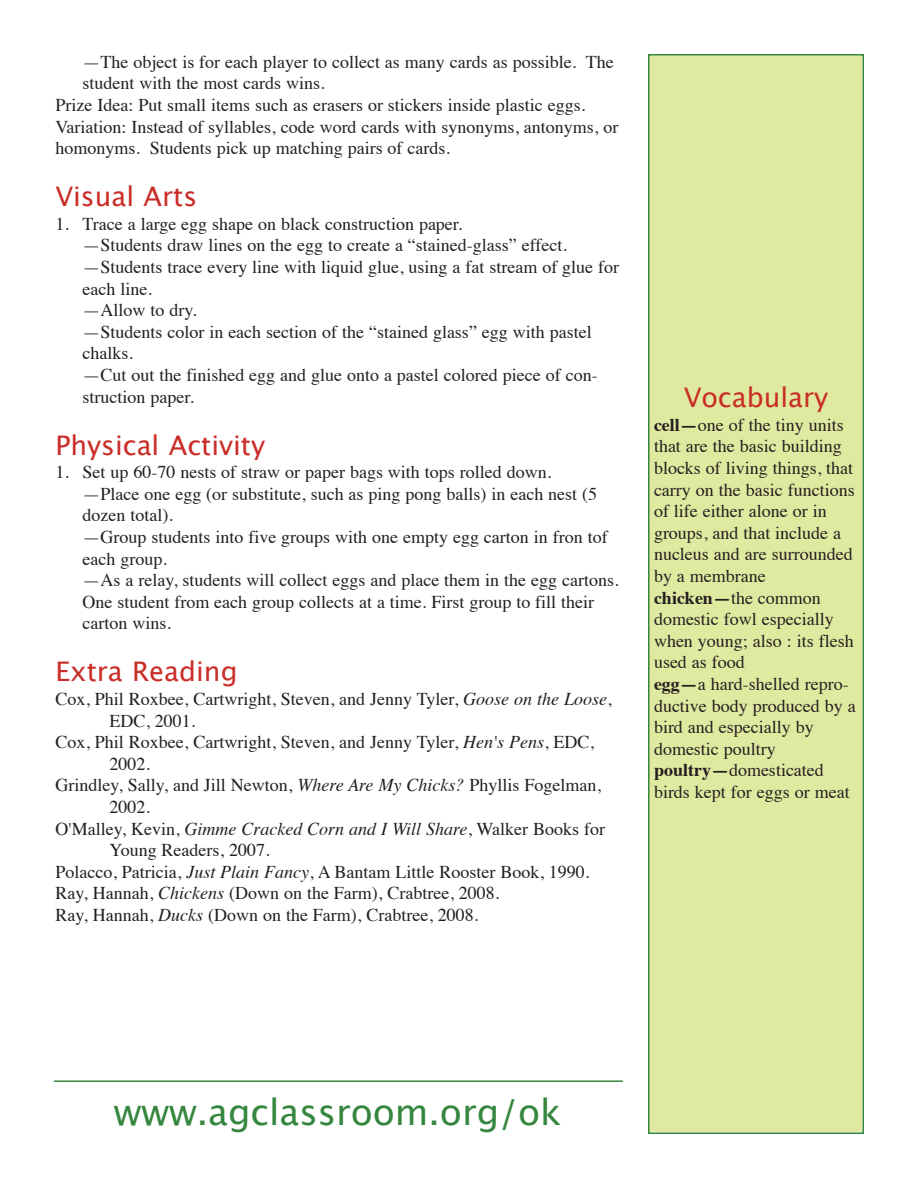
<style>
.page{position:relative;width:918px;height:1188px;background:#fff}
.page>*{position:absolute;margin:0;border:0;box-sizing:border-box;transform-origin:0 0}
.t1{font:36px "Lucida Grande";color:#35863e}
.t2{font:27px "Lucida Grande";color:#c92d27}
.t3{font:18px/21.6px "Times";color:#231f20}
.s1{font-style:italic}
.s2{font-weight:700}
</style>
<div class="page">
<hr style="left:54px;top:1080px;width:569px;height:2px;background:#35863e">
<div style="left:650px;top:56px;width:212px;height:1076px;background:#dfe99f"></div>
<div style="left:648px;top:54px;width:216px;height:1080px;border:2px solid #35863e"></div>
<p class="t3" style="left:82px;top:53px;width:533px">—The object is for each player to collect as many cards as possible. The</p>
<p class="t3" style="left:82px;top:74px;width:244px">student with the most cards wins.</p>
<p class="t3" style="left:55px;top:96px;width:531px">Prize Idea: Put small items such as erasers or stickers inside plastic eggs.</p>
<p class="t3" style="left:55px;top:117px;width:564px">Variation: Instead of syllables, code word cards with synonyms, antonyms, or</p>
<p class="t3" style="left:55px;top:139px;width:396px">homonyms. Students pick up matching pairs of cards.</p>
<h2 class="t2" style="left:56px;top:180px;width:143px">Visual Arts</h2>
<p class="t3" style="left:82px;top:215px;width:538px;text-indent:-27px">1. Trace a large egg shape on black construction paper.<br>—Students draw lines on the egg to create a “stained-glass” effect. —Students trace every line with liquid glue, using a fat stream of glue for each line.<br>—Allow to dry.<br>—Students color in each section of the “stained glass” egg with pastel chalks.<br>—Cut out the finished egg and glue onto a pastel colored piece of con&shy;struction paper.</p>
<h2 class="t2" style="left:56px;top:429px;width:211px">Physical Activity</h2>
<p class="t3" style="left:82px;top:463px;width:538px;text-indent:-27px">1. Set up 60-70 nests of straw or paper bags with tops rolled down.<br>—Place one egg (or substitute, such as ping pong balls) in each nest (5 dozen total).<br>—Group students into five groups with one empty egg carton in fron tof each group.<br>—As a relay, students will collect eggs and place them in the egg cartons.<br>One student from each group collects at a time. First group to fill their carton wins.</p>
<h2 class="t2" style="left:56px;top:655px;width:184px">extra reading</h2>
<p class="t3" style="left:56px;top:690px;width:558px">Cox, Phil Roxbee, Cartwright, Steven, and Jenny Tyler, <span class="s1">Goose on the Loose</span>,</p>
<p class="t3" style="left:109px;top:711px;width:87px">EDC, 2001.</p>
<p class="t3" style="left:55px;top:733px;width:540px">Cox, Phil Roxbee, Cartwright, Steven, and Jenny Tyler, <span class="s1">Hen's Pens</span>, EDC,</p>
<p class="t3" style="left:109px;top:755px;width:42px">2002.</p>
<p class="t3" style="left:55px;top:776px;width:547px">Grindley, Sally, and Jill Newton, <span class="s1">Where Are My Chicks?</span> Phyllis Fogelman,</p>
<p class="t3" style="left:109px;top:798px;width:42px">2002.</p>
<p class="t3" style="left:55px;top:819px;width:551px">O'Malley, Kevin, <span class="s1">Gimme Cracked Corn and I Will Share</span>, Walker Books for</p>
<p class="t3" style="left:110px;top:841px;width:162px">Young Readers, 2007.</p>
<p class="t3" style="left:56px;top:863px;width:535px">Polacco, Patricia, <span class="s1">Just Plain Fancy</span>, A Bantam Little Rooster Book, 1990.</p>
<p class="t3" style="left:56px;top:884px;width:445px">Ray, Hannah, <span class="s1">Chickens</span> (Down on the Farm), Crabtree, 2008.</p>
<p class="t3" style="left:56px;top:906px;width:424px">Ray, Hannah, <span class="s1">Ducks</span> (Down on the Farm), Crabtree, 2008.</p>
<h2 class="t2" style="left:684px;top:381px;width:146px">Vocabulary</h2>
<p class="t3" style="left:654px;top:416px;width:203px"><span class="s2">cell—</span>one of the tiny units that are the basic building blocks of living things, that carry on the basic functions of life either alone or in groups, and that include a nucleus and are surrounded by a membrane <span class="s2">chicken—</span>the common domestic fowl especially when young; also : its flesh used as food<br><span class="s2">egg—</span>a hard-shelled repro&shy;ductive body produced by a bird and especially by domestic poultry <span class="s2">poultry—</span>domesticated birds kept for eggs or meat</p>
<h1 class="t1" style="left:114px;top:1090px;width:449px">www.agclassroom.org/ok</h1>
</div>
